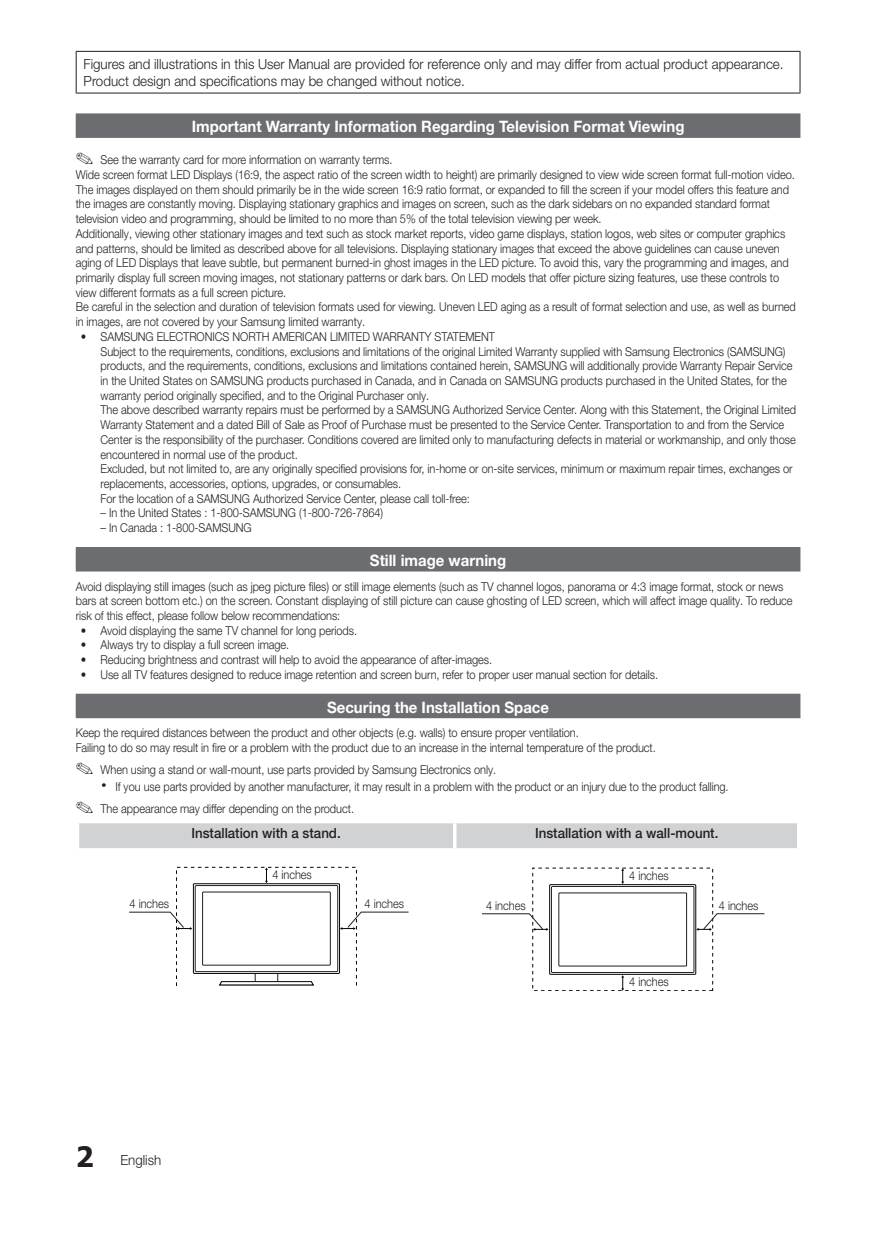
<style>
.page{position:relative;width:875px;height:1242px;background:#fff}
.page>*{position:absolute;margin:0;border:0;box-sizing:border-box;transform-origin:0 0}
.t1{font:700 15.75px "Helvetica Neue LT Pro";color:#fff;scale:.95 1}
.t2{font:300 14px/16.8px "Helvetica Neue LT Pro";color:#231f20;scale:.95 1}
.t3{font:500 14px "Helvetica Neue LT Pro";color:#231f20;scale:.95 1}
.t4{font:300 12.25px/14.7px "Helvetica Neue LT Pro";letter-spacing:-.005em;color:#231f20;scale:.9 1}
.s1{font-family:"Tahoma";font-weight:700;font-size:28px}
</style>
<div class="page">
<div style="left:76px;top:113px;width:724px;height:25px;background:#6c6d70"></div>
<div style="left:76px;top:547px;width:724px;height:24px;background:#6c6d70"></div>
<div style="left:76px;top:693px;width:724px;height:25px;background:#6c6d70"></div>
<hr style="left:76px;top:51px;width:724px;height:1px;background:#231f20">
<hr style="left:76px;top:52px;width:1px;height:41px;background:#231f20">
<hr style="left:799px;top:52px;width:1px;height:41px;background:#231f20">
<hr style="left:76px;top:93px;width:724px;height:1px;background:#231f20">
<div style="left:79px;top:823px;width:717px;height:25px;background:#d1d2d4"></div>
<hr style="left:453px;top:823px;width:3px;height:25px;background:#fff">
<svg style="left:796px;top:823px;width:2px;height:25px"></svg>
<svg style="left:129px;top:866px;width:280px;height:120px"></svg>
<svg style="left:482px;top:868px;width:283px;height:122px"></svg>
<p class="t2" style="left:84px;top:55px;width:738px">Figures and illustrations in this User Manual are provided for reference only and may differ from actual product appearance.<br>Product design and specifications may be changed without notice.</p>
<p class="t1" style="left:192px;top:117px;width:520px">Important Warranty Information Regarding Television Format Viewing</p>
<p class="t4" style="left:76px;top:152px;width:801px">✎ See the warranty card for more information on warranty terms.<br>Wide screen format LED Displays (16:9, the aspect ratio of the screen width to height) are primarily designed to view wide screen format full-motion video.<br>The images displayed on them should primarily be in the wide screen 16:9 ratio format, or expanded to fill the screen if your model offers this feature and the images are constantly moving. Displaying stationary graphics and images on screen, such as the dark sidebars on no expanded standard format television video and programming, should be limited to no more than 5% of the total television viewing per week.<br>Additionally, viewing other stationary images and text such as stock market reports, video game displays, station logos, web sites or computer graphics and patterns, should be limited as described above for all televisions. Displaying stationary images that exceed the above guidelines can cause uneven aging of LED Displays that leave subtle, but permanent burned-in ghost images in the LED picture. To avoid this, vary the programming and images, and primarily display full screen moving images, not stationary patterns or dark bars. On LED models that offer picture sizing features, use these controls to view different formats as a full screen picture.<br>Be careful in the selection and duration of television formats used for viewing. Uneven LED aging as a result of format selection and use, as well as burned in images, are not covered by your Samsung limited warranty.</p>
<p class="t4" style="left:100px;top:329px;width:774px;text-indent:-20px">• SAMSUNG ELECTRONICS NORTH AMERICAN LIMITED WARRANTY STATEMENT<br>Subject to the requirements, conditions, exclusions and limitations of the original Limited Warranty supplied with Samsung Electronics (SAMSUNG) products, and the requirements, conditions, exclusions and limitations contained herein, SAMSUNG will additionally provide Warranty Repair Service in the United States on SAMSUNG products purchased in Canada, and in Canada on SAMSUNG products purchased in the United States, for the warranty period originally specified, and to the Original Purchaser only.<br>The above described warranty repairs must be performed by a SAMSUNG Authorized Service Center. Along with this Statement, the Original Limited Warranty Statement and a dated Bill of Sale as Proof of Purchase must be presented to the Service Center. Transportation to and from the Service Center is the responsibility of the purchaser. Conditions covered are limited only to manufacturing defects in material or workmanship, and only those encountered in normal use of the product.<br>Excluded, but not limited to, are any originally specified provisions for, in-home or on-site services, minimum or maximum repair times, exchanges or replacements, accessories, options, upgrades, or consumables.<br>For the location of a SAMSUNG Authorized Service Center, please call toll-free:</p>
<p class="t4" style="left:100px;top:505px;width:315px">– In the United States : 1-800-SAMSUNG (1-800-726-7864)</p>
<p class="t4" style="left:100px;top:520px;width:169px">– In Canada : 1-800-SAMSUNG</p>
<p class="t1" style="left:370px;top:550px;width:145px">Still image warning</p>
<p class="t4" style="left:76px;top:578px;width:798px">Avoid displaying still images (such as jpeg picture files) or still image elements (such as TV channel logos, panorama or 4:3 image format, stock or news bars at screen bottom etc.) on the screen. Constant displaying of still picture can cause ghosting of LED screen, which will affect image quality. To reduce risk of this effect, please follow below recommendations:</p>
<p class="t4" style="left:81px;top:622px;width:308px">• Avoid displaying the same TV channel for long periods.</p>
<p class="t4" style="left:81px;top:637px;width:233px">• Always try to display a full screen image.</p>
<p class="t4" style="left:81px;top:652px;width:459px">• Reducing brightness and contrast will help to avoid the appearance of after-images.</p>
<p class="t4" style="left:81px;top:666px;width:643px">• Use all TV features designed to reduce image retention and screen burn, refer to proper user manual section for details.</p>
<p class="t1" style="left:327px;top:697px;width:235px">Securing the Installation Space</p>
<p class="t4" style="left:76px;top:725px;width:646px">Keep the required distances between the product and other objects (e.g. walls) to ensure proper ventilation.<br>Failing to do so may result in fire or a problem with the product due to an increase in the internal temperature of the product.</p>
<p class="t4" style="left:115px;top:760px;width:682px;line-height:17.2px;text-indent:-40px">✎ When using a stand or wall-mount, use parts provided by Samsung Electronics only.<br>If you use parts provided by another manufacturer, it may result in a problem with the product or an injury due to the product falling.</p>
<p class="t4" style="left:76px;top:801px;width:311px">✎ The appearance may differ depending on the product.</p>
<p class="t3" style="left:191px;top:824px;width:159px">Installation with a stand.</p>
<p class="t3" style="left:535px;top:824px;width:194px">Installation with a wall-mount.</p>
<p class="t4" style="left:272px;top:867px;width:45px">4 inches</p>
<p class="t4" style="left:130px;top:895px;width:45px">4 inches</p>
<p class="t4" style="left:364px;top:895px;width:45px">4 inches</p>
<p class="t4" style="left:719px;top:897px;width:45px">4 inches</p>
<p class="t4" style="left:629px;top:867px;width:45px">4 inches</p>
<p class="t4" style="left:486px;top:897px;width:45px">4 inches</p>
<p class="t2" style="left:76px;top:1150px;width:92px"><span class="s1">2</span> English</p>
<p class="t4" style="left:629px;top:974px;width:45px">4 inches</p>
</div>
